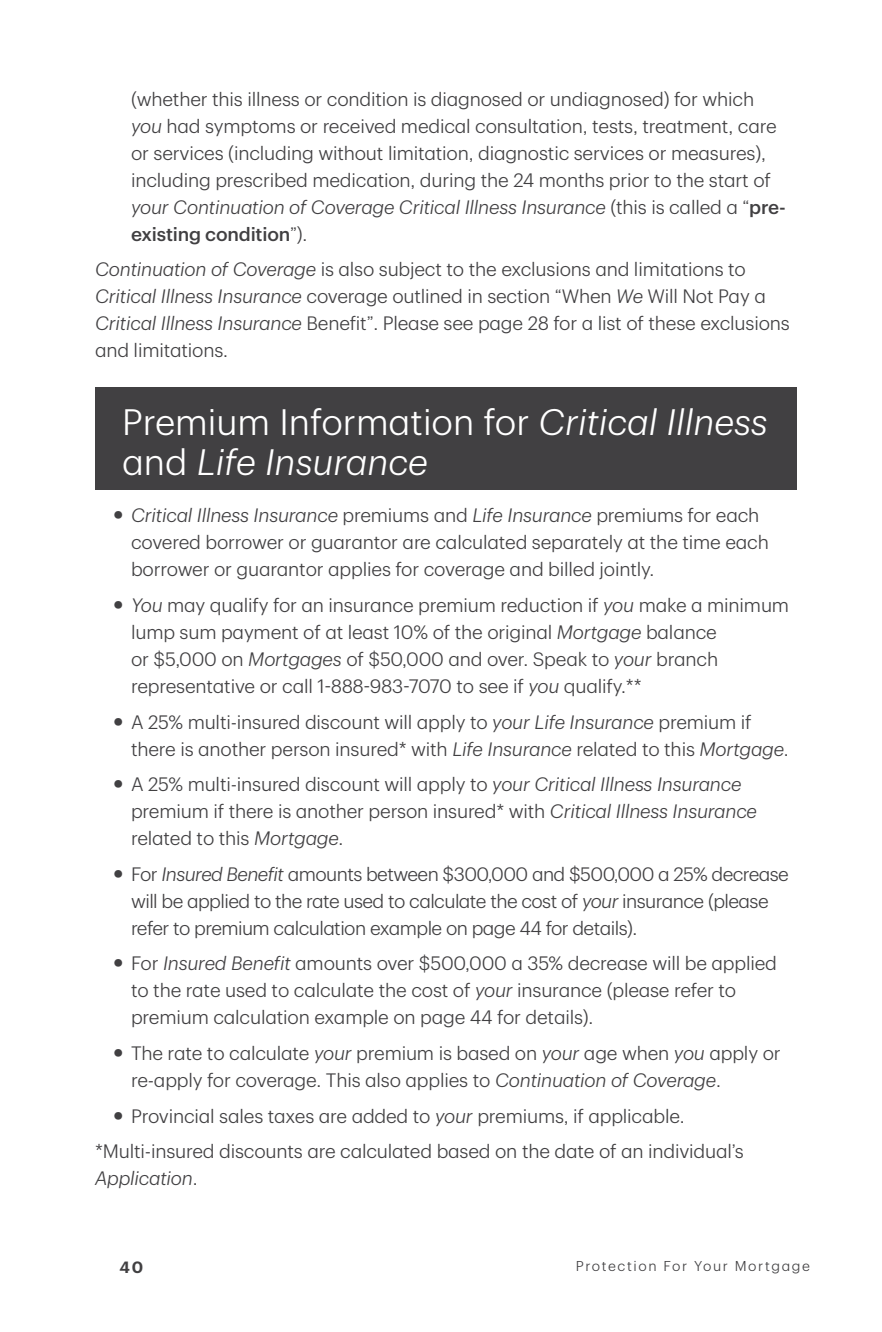
<style>
.page{position:relative;width:882px;height:1332px;background:#fff}
.page>*{position:absolute;margin:0;border:0;box-sizing:border-box;transform-origin:0 0}
.t1{font:italic 300 36px/40px "TD Graphik";color:#fff}
.t2{font:300 19px/27px "TD Graphik";letter-spacing:-.01em;color:#414042}
.t3{font:300 19px/27px "TD Graphik";letter-spacing:-.03em;color:#414042}
.t4{font:600 16px "TD Graphik";color:#414042}
.t5{font:300 14px "TD Graphik";letter-spacing:.115em;color:#414042}
.s1{font-style:italic}
.s2{font-weight:500}
.s3{font-style:normal}
.s4{font-weight:500;font-size:30px}
</style>
<div class="page">
<div style="left:95px;top:484px;width:702px;height:6px;background:#414042"></div>
<div style="left:95px;top:388px;width:702px;height:96px;background:#414042"></div>
<p class="t2" style="left:131px;top:84px;width:656px">(whether this illness or condition is diagnosed or undiagnosed) for which <span class="s1">you</span> had symptoms or received medical consultation, tests, treatment, care or services (including without limitation, diagnostic services or measures), including prescribed medication, during the 24 months prior to the start of <span class="s1">your Continuation of Coverage Critical Illness Insurance</span> (this is called a “<span class="s2">pre&shy;existing condition</span>”).</p>
<p class="t2" style="left:95px;top:254px;width:696px"><span class="s1">Continuation of Coverage</span> is also subject to the exclusions and limitations to <span class="s1">Critical Illness Insurance</span> coverage outlined in section “When <span class="s1">We</span> Will Not Pay a <span class="s1">Critical Illness Insurance</span> Benefit”. Please see page 28 for a list of these exclusions and limitations.</p>
<h2 class="t1" style="left:122px;top:399px;width:647px"><span class="s3">Premium Information for</span> Critical Illness <span class="s3">and</span> Life Insurance</h2>
<p class="t2" style="left:131px;top:500px;width:639px;text-indent:-18px"><span class="s4">•</span> <span class="s1">Critical Illness Insurance</span> premiums and <span class="s1">Life Insurance</span> premiums for each covered borrower or guarantor are calculated separately at the time each borrower or guarantor applies for coverage and billed jointly.</p>
<p class="t2" style="left:131px;top:590px;width:660px;text-indent:-18px"><span class="s4">•</span> <span class="s1">You</span> may qualify for an insurance premium reduction if <span class="s1">you</span> make a minimum lump sum payment of at least 10% of the original <span class="s1">Mortgage</span> balance<br>or $5,000 on <span class="s1">Mortgages</span> of $50,000 and over. Speak to <span class="s1">your</span> branch representative or call 1-888-983-7070 to see if <span class="s1">you</span> qualify.**</p>
<p class="t2" style="left:131px;top:707px;width:659px;text-indent:-18px"><span class="s4">•</span> A 25% multi-insured discount will apply to <span class="s1">your Life Insurance</span> premium if there is another person insured* with <span class="s1">Life Insurance</span> related to this <span class="s1">Mortgage</span>.</p>
<p class="t2" style="left:131px;top:769px;width:627px;text-indent:-18px"><span class="s4">•</span> A 25% multi-insured discount will apply to <span class="s1">your Critical Illness Insurance </span>premium if there is another person insured with <span class="s1">Critical Illness Insurance </span>related to this <span class="s1">Mortgage</span>.</p>
<p class="t2" style="left:496px;top:796px;width:9px">*</p>
<p class="t3" style="left:131px;top:859px;width:659px;text-indent:-18px"><span class="s4">•</span> For <span class="s1">Insured Benefit</span> amounts between $300,000 and $500,000 a 25% decrease will be applied to the rate used to calculate the cost of <span class="s1">your</span> insurance (please refer to premium calculation example on page 44 for details).</p>
<p class="t2" style="left:131px;top:949px;width:647px;text-indent:-18px"><span class="s4">•</span> For <span class="s1">Insured Benefit</span> amounts over $500,000 a 35% decrease will be applied to the rate used to calculate the cost of <span class="s1">your</span> insurance (please refer to premium calculation example on page 44 for details).</p>
<p class="t2" style="left:131px;top:1038px;width:651px;text-indent:-18px"><span class="s4">•</span> The rate to calculate <span class="s1">your</span> premium is based on <span class="s1">your</span> age when <span class="s1">you</span> apply or re-apply for coverage. This also applies to <span class="s1">Continuation of Coverage</span>.</p>
<p class="t2" style="left:113px;top:1101px;width:573px"><span class="s4">•</span> Provincial sales taxes are added to <span class="s1">your</span> premiums, if applicable.</p>
<p class="t2" style="left:95px;top:1136px;width:650px">*Multi-insured discounts are calculated based on the date of an individual’s<br><span class="s1">Application</span>.</p>
<p class="t4" style="left:120px;top:1255px;width:25px">40</p>
<p class="t5" style="left:576px;top:1256px;width:236px">Protection For Your Mortgage</p>
</div>
